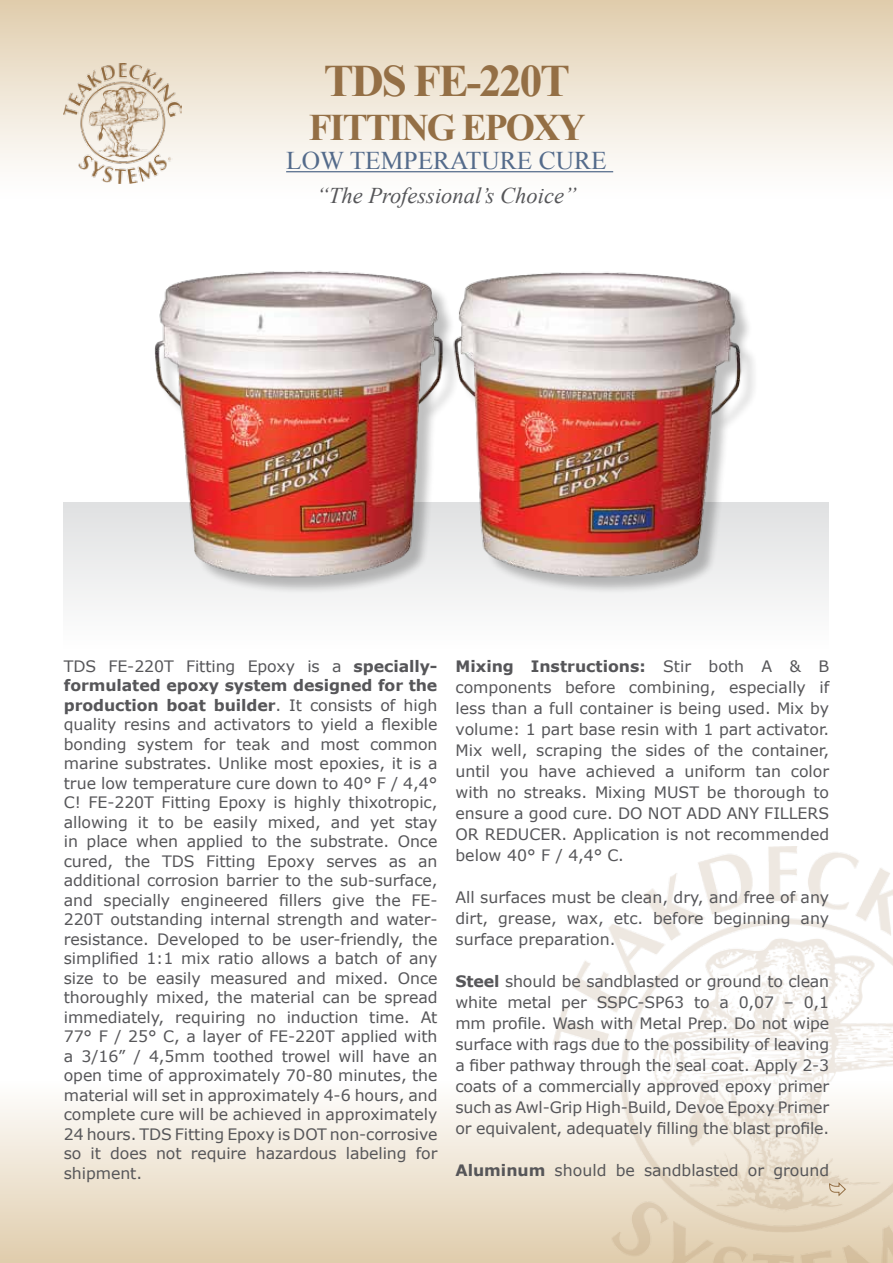
<style>
.page{position:relative;width:893px;height:1263px;background:#fff}
.page>*{position:absolute;margin:0;border:0;box-sizing:border-box;transform-origin:0 0}
.t1{font:700 45px "Times New Roman";letter-spacing:-.05em;color:#946f45}
.t2{font:700 37.5px "Times New Roman";letter-spacing:-.05em;color:#946f45}
.t3{font:25.5px "Times New Roman";color:#546b8b}
.t4{font:italic 22.5px "Times New Roman";color:#565659}
.t5{font:15.75px/19.5px "Verdana";color:#565659;text-align:justify}
.s1{font-weight:700}
</style>
<div class="page">
<div style="left:0;top:1081px;width:893px;height:182px;background:linear-gradient(to bottom,#fefefe,#e0cdad)"></div>
<svg style="left:0;top:0;width:893px;height:173px;background:#ede3d1"></svg>
<img style="left:552px;top:847px;width:341px;height:416px">
<hr style="left:286px;top:171px;width:327px;height:1px;background:#546b8b">
<div style="left:64px;top:502px;width:765px;height:147px;background:linear-gradient(to bottom,#dfe0e1,#fefefe)"></div>
<img style="left:63px;top:64px;width:119px;height:120px">
<svg style="left:828px;top:1181px;width:18px;height:16px"></svg>
<img style="left:127px;top:271px;width:638px;height:331px">
<h1 class="t1" style="left:324px;top:50px;width:248px">TDS FE-220T</h1>
<h2 class="t2" style="left:309px;top:101px;width:278px">FITTING EPOXY</h2>
<h3 class="t3" style="left:286px;top:143px;width:322px">LOW TEMPERATURE CURE</h3>
<h3 class="t4" style="left:316px;top:180px;width:262px">“The Professional’s Choice”</h3>
<p class="t5" style="left:64px;top:656px;width:375px">TDS FE-220T Fitting Epoxy is a <span class="s1">specially&shy;formulated epoxy system designed for the production boat builder</span>. It consists of high quality resins and activators to yield a flexible bonding system for teak and most common marine substrates. Unlike most epoxies, it is a true low temperature cure down to 40° F / 4,4° C! FE-220T Fitting Epoxy is highly thixotropic, allowing it to be easily mixed, and yet stay in place when applied to the substrate. Once cured, the TDS Fitting Epoxy serves as an additional corrosion barrier to the sub-surface, and specially engineered fillers give the FE-220T outstanding internal strength and water&shy;resistance. Developed to be user-friendly, the simplified 1:1 mix ratio allows a batch of any size to be easily measured and mixed. Once thoroughly mixed, the material can be spread immediately, requiring no induction time. At 77° F / 25° C, a layer of FE-220T applied with a 3/16” / 4,5mm toothed trowel will have an open time of approximately 70-80 minutes, the material will set in approximately 4-6 hours, and complete cure will be achieved in approximately 24 hours. TDS Fitting Epoxy is DOT non-corrosive so it does not require hazardous labeling for shipment.</p>
<p class="t5" style="left:455px;top:655px;width:375px;line-height:21px"><span class="s1">Mixing Instructions:</span> Stir both A &amp; B components before combining, especially if less than a full container is being used. Mix by volume: 1 part base resin with 1 part activator.<br>Mix well, scraping the sides of the container, until you have achieved a uniform tan color with no streaks. Mixing MUST be thorough to ensure a good cure. DO NOT ADD ANY FILLERS OR REDUCER. Application is not recommended below 40° F / 4,4° C.</p>
<p class="t5" style="left:455px;top:886px;width:375px;line-height:21px">All surfaces must be clean, dry, and free of any dirt, grease, wax, etc. before beginning any surface preparation.</p>
<p class="t5" style="left:455px;top:970px;width:375px;line-height:21px"><span class="s1">Steel</span> should be sandblasted or ground to clean white metal per SSPC-SP63 to a 0,07 – 0,1 mm profile. Wash with Metal Prep. Do not wipe surface with rags due to the possibility of leaving a fiber pathway through the seal coat. Apply 2-3 coats of a commercially approved epoxy primer such as Awl-Grip High-Build, Devoe Epoxy Primer or equivalent, adequately filling the blast profile.</p>
<p class="t5" style="left:455px;top:1160px;width:375px"><span class="s1">Aluminum</span> should be sandblasted or ground</p>
</div>
